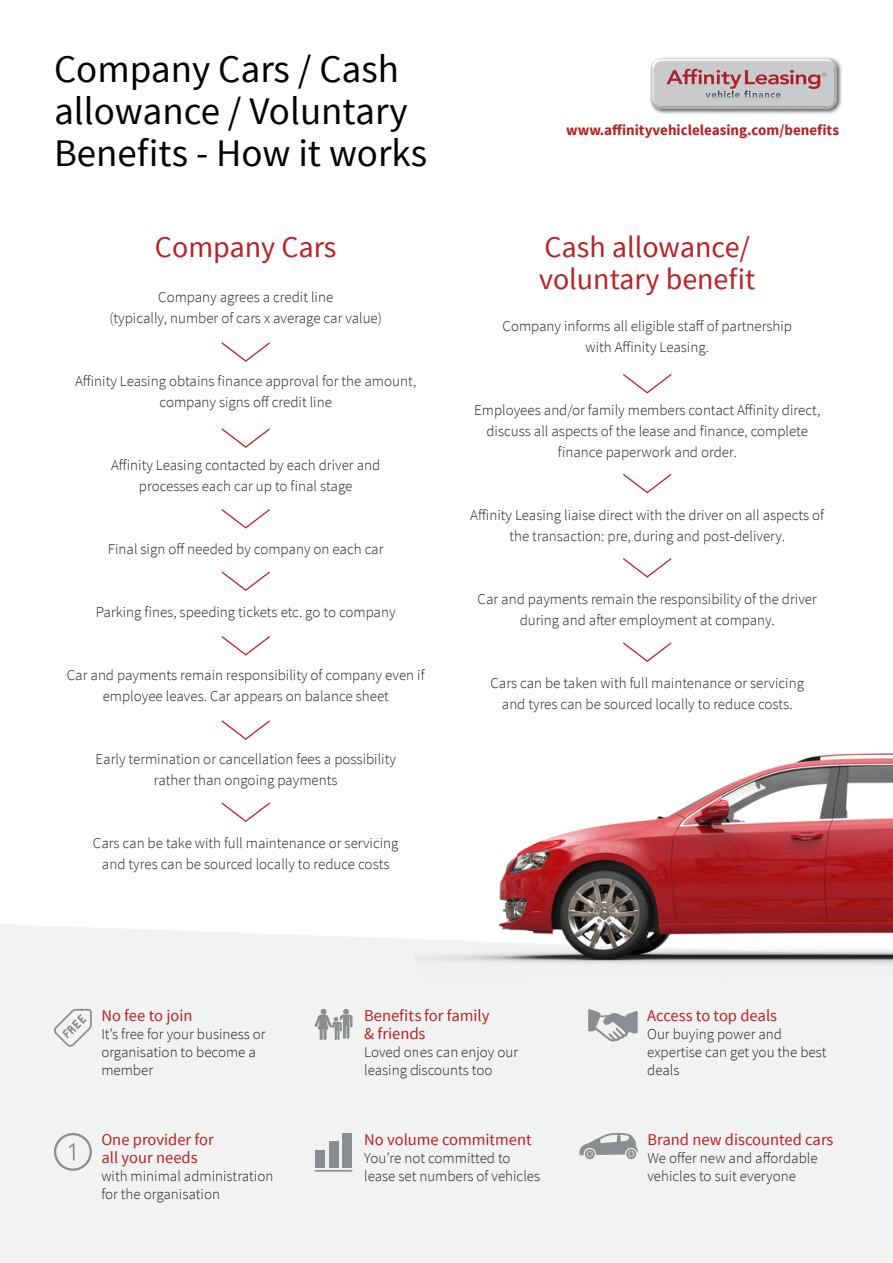
<style>
.page{position:relative;width:893px;height:1263px;background:#fff}
.page>*{position:absolute;margin:0;border:0;box-sizing:border-box;transform-origin:0 0}
.t1{font:39px/42px "Source Sans Pro";color:#000}
.t2{font:30px/31.5px "Source Sans Pro";color:#ba2024}
.t3{font:16.5px/18px "Source Sans Pro";color:#ba2024}
.t4{font:300 15px/18px "Source Sans Pro";color:#231f20}
.t5{font:700 15px "Source Sans Pro";color:#ba2024}
</style>
<div class="page">
<div style="left:0;top:924px;width:893px;height:339px;background:#f1f3f2"></div>
<svg style="left:54px;top:1009px;width:38px;height:38px"></svg>
<svg style="left:54px;top:1133px;width:38px;height:38px"></svg>
<svg style="left:315px;top:1009px;width:38px;height:31px"></svg>
<hr style="left:315px;top:1170px;width:38px;height:1px;background:#8b8e90">
<div style="left:316px;top:1150px;width:9px;height:18px;background:#8b8e90"></div>
<div style="left:329px;top:1141px;width:9px;height:26px;background:#8b8e90"></div>
<div style="left:342px;top:1133px;width:10px;height:34px;background:#8b8e90"></div>
<svg style="left:588px;top:1009px;width:50px;height:32px"></svg>
<svg style="left:579px;top:1133px;width:59px;height:26px"></svg>
<img style="left:415px;top:753px;width:478px;height:252px">
<img style="left:650px;top:57px;width:192px;height:57px">
<svg style="left:221px;top:342px;width:49px;height:20px"></svg>
<svg style="left:623px;top:374px;width:48px;height:19px"></svg>
<svg style="left:623px;top:474px;width:48px;height:19px"></svg>
<svg style="left:623px;top:558px;width:48px;height:20px"></svg>
<svg style="left:623px;top:642px;width:48px;height:20px"></svg>
<svg style="left:221px;top:428px;width:49px;height:20px"></svg>
<svg style="left:221px;top:509px;width:49px;height:20px"></svg>
<svg style="left:221px;top:571px;width:49px;height:20px"></svg>
<svg style="left:221px;top:636px;width:49px;height:20px"></svg>
<svg style="left:221px;top:720px;width:49px;height:20px"></svg>
<svg style="left:221px;top:802px;width:49px;height:20px"></svg>
<p class="t1" style="left:54px;top:49px;width:375px">Company Cars / Cash allowance / Voluntary<br>Benefits - How it works</p>
<p class="t2" style="left:155px;top:232px;width:183px">Company Cars</p>
<p class="t4" style="left:158px;top:288px;width:177px">Company agrees a credit line</p>
<p class="t4" style="left:109px;top:309px;width:274px">(typically, number of cars x average car value)</p>
<p class="t4" style="left:75px;top:372px;width:343px">Affinity Leasing obtains finance approval for the amount,</p>
<p class="t4" style="left:160px;top:393px;width:174px">company signs off credit line</p>
<p class="t4" style="left:111px;top:456px;width:271px">Affinity Leasing contacted by each driver and</p>
<p class="t4" style="left:139px;top:477px;width:215px">processes each car up to final stage</p>
<p class="t4" style="left:108px;top:540px;width:277px">Final sign off needed by company on each car</p>
<p class="t4" style="left:96px;top:603px;width:301px">Parking fines, speeding tickets etc. go to company</p>
<p class="t4" style="left:67px;top:666px;width:359px">Car and payments remain responsibility of company even if</p>
<p class="t4" style="left:103px;top:687px;width:288px">employee leaves. Car appears on balance sheet</p>
<p class="t4" style="left:96px;top:750px;width:302px">Early termination or cancellation fees a possibility</p>
<p class="t4" style="left:154px;top:771px;width:185px">rather than ongoing payments</p>
<p class="t4" style="left:93px;top:834px;width:307px">Cars can be take with full maintenance or servicing</p>
<p class="t4" style="left:102px;top:855px;width:289px">and tyres can be sourced locally to reduce costs</p>
<p class="t5" style="left:566px;top:121px;width:274px">www.affinityvehicleleasing.com/benefits</p>
<p class="t2" style="left:539px;top:232px;width:218px">Cash allowance/ voluntary benefit</p>
<p class="t4" style="left:503px;top:317px;width:291px">Company informs all eligible staff of partnership</p>
<p class="t4" style="left:585px;top:338px;width:125px">with Affinity Leasing.</p>
<p class="t4" style="left:474px;top:401px;width:348px">Employees and/or family members contact Affinity direct,</p>
<p class="t4" style="left:486px;top:422px;width:323px">discuss all aspects of the lease and finance, complete</p>
<p class="t4" style="left:558px;top:443px;width:180px">finance paperwork and order.</p>
<p class="t4" style="left:470px;top:506px;width:355px">Affinity Leasing liaise direct with the driver on all aspects of</p>
<p class="t4" style="left:509px;top:527px;width:277px">the transaction: pre, during and post-delivery.</p>
<p class="t4" style="left:478px;top:590px;width:341px">Car and payments remain the responsibility of the driver</p>
<p class="t4" style="left:520px;top:611px;width:257px">during and after employment at company.</p>
<p class="t4" style="left:490px;top:674px;width:315px">Cars can be taken with full maintenance or servicing</p>
<p class="t4" style="left:502px;top:695px;width:292px">and tyres can be sourced locally to reduce costs.</p>
<p class="t3" style="left:101px;top:1007px;width:93px">No fee to join</p>
<p class="t4" style="left:101px;top:1025px;width:166px">It’s free for your business or organisation to become a member</p>
<p class="t3" style="left:101px;top:1131px;width:114px">One provider for all your needs</p>
<p class="t4" style="left:101px;top:1167px;width:173px">with minimal administration for the organisation</p>
<p class="t3" style="left:364px;top:1007px;width:127px">Benefits for family &amp; friends</p>
<p class="t4" style="left:364px;top:1043px;width:156px">Loved ones can enjoy our leasing discounts too</p>
<p class="t3" style="left:364px;top:1131px;width:169px">No volume commitment</p>
<p class="t4" style="left:364px;top:1149px;width:178px">You’re not committed to lease set numbers of vehicles</p>
<p class="t3" style="left:647px;top:1007px;width:131px">Access to top deals</p>
<p class="t4" style="left:647px;top:1025px;width:181px">Our buying power and expertise can get you the best deals</p>
<p class="t3" style="left:647px;top:1131px;width:188px">Brand new discounted cars</p>
<p class="t4" style="left:647px;top:1149px;width:172px">We offer new and affordable vehicles to suit everyone</p>
</div>
